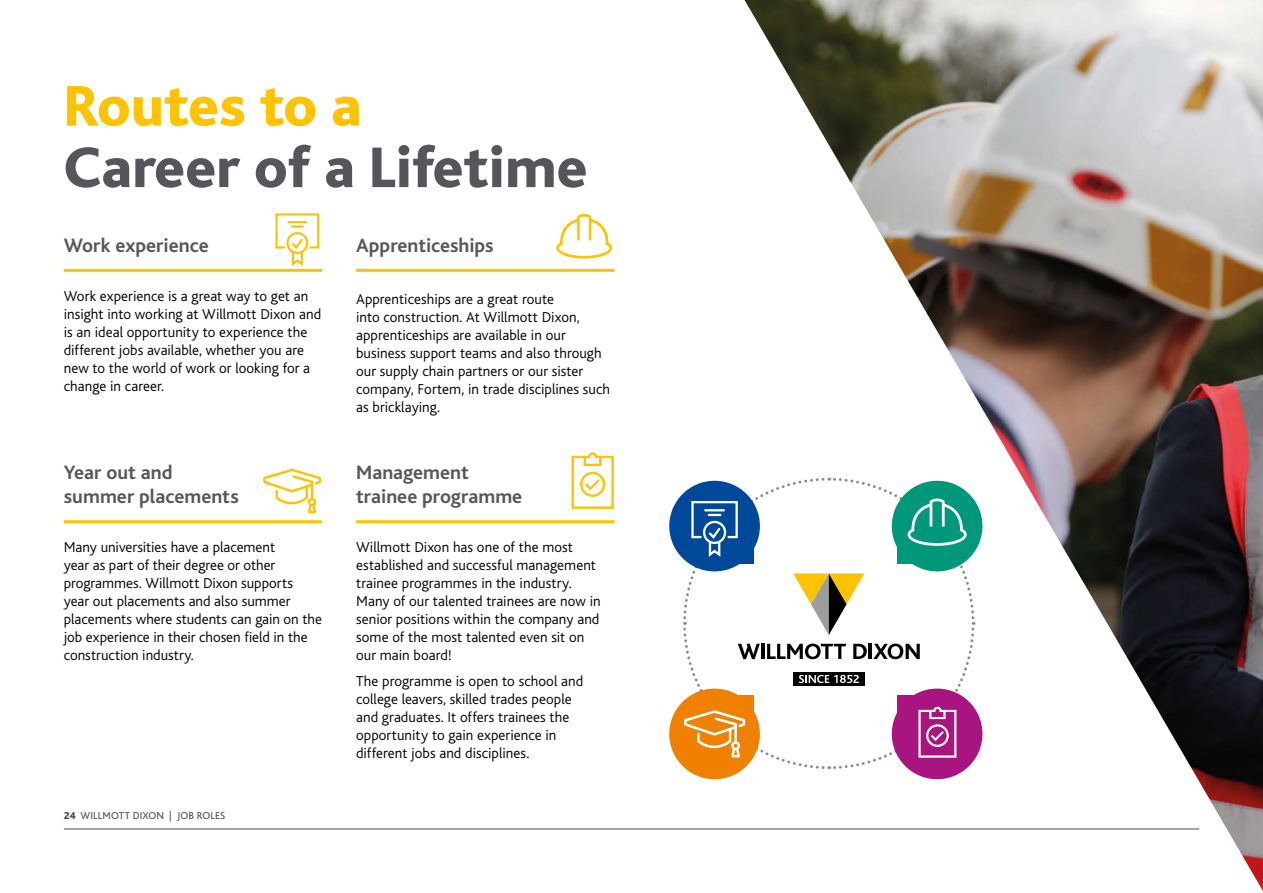
<style>
.page{position:relative;width:1263px;height:893px;background:#fff}
.page>*{position:absolute;margin:0;border:0;box-sizing:border-box;transform-origin:0 0}
.t1{font:800 60px "Bliss";color:#54565b}
.t2{font:800 60px "Bliss";letter-spacing:-.01em;color:#fdc300}
.t3{font:700 20.25px/24px "Bliss";color:#575756}
.t4{font:300 15px/18px "Bliss";color:#000}
.t5{font:10.5px "Bliss";letter-spacing:.02em;color:#494d53}
.s1{font-weight:800}
</style>
<div class="page">
<div style="left:669px;top:481px;width:91px;height:90px;background:#00489a;border-radius:50%"></div>
<div style="left:669px;top:689px;width:91px;height:90px;background:#f08100;border-radius:50%"></div>
<hr style="left:64px;top:269px;width:258px;height:3px;background:#fdc300">
<hr style="left:64px;top:520px;width:258px;height:3px;background:#fdc300">
<hr style="left:356px;top:269px;width:258px;height:3px;background:#fdc300">
<hr style="left:356px;top:520px;width:258px;height:3px;background:#fdc300">
<hr style="left:64px;top:829px;width:1135px;height:1px;background:#494d53">
<img style="left:744px;top:0;width:519px;height:891px">
<div style="left:892px;top:689px;width:90px;height:90px;background:#a81580;border-radius:50%"></div>
<svg style="left:682px;top:476px;width:294px;height:294px"></svg>
<svg style="left:275px;top:213px;width:45px;height:53px"></svg>
<svg style="left:263px;top:469px;width:58px;height:44px"></svg>
<svg style="left:556px;top:214px;width:56px;height:45px"></svg>
<svg style="left:571px;top:452px;width:43px;height:57px"></svg>
<h1 class="t2" style="left:64px;top:75px;width:300px">Routes to a</h1>
<h1 class="t1" style="left:64px;top:136px;width:525px">Career of a Lifetime</h1>
<h2 class="t3" style="left:64px;top:234px;width:146px">Work experience</h2>
<h2 class="t3" style="left:356px;top:234px;width:139px">Apprenticeships</h2>
<p class="t4" style="left:64px;top:287px;width:259px">Work experience is a great way to get an insight into working at Willmott Dixon and is an ideal opportunity to experience the different jobs available, whether you are new to the world of work or looking for a change in career.</p>
<p class="t4" style="left:356px;top:290px;width:255px">Apprenticeships are a great route<br>into construction. At Willmott Dixon, apprenticeships are available in our business support teams and also through our supply chain partners or our sister company, Fortem, in trade disciplines such as bricklaying.</p>
<h2 class="t3" style="left:64px;top:461px;width:177px">Year out and summer placements</h2>
<h2 class="t3" style="left:356px;top:461px;width:168px">Management trainee programme</h2>
<p class="t4" style="left:64px;top:538px;width:260px">Many universities have a placement<br>year as part of their degree or other programmes. Willmott Dixon supports year out placements and also summer placements where students can gain on the job experience in their chosen field in the construction industry.</p>
<p class="t4" style="left:356px;top:538px;width:246px">Willmott Dixon has one of the most established and successful management trainee programmes in the industry.<br>Many of our talented trainees are now in senior positions within the company and some of the most talented even sit on our main board!</p>
<p class="t4" style="left:356px;top:673px;width:229px">The programme is open to school and college leavers, skilled trades people and graduates. It offers trainees the opportunity to gain experience in different jobs and disciplines.</p>
<p class="t5" style="left:64px;top:810px;width:163px"><span class="s1">24</span> WILLMOTT DIXON | JOB ROLES</p>
</div>
